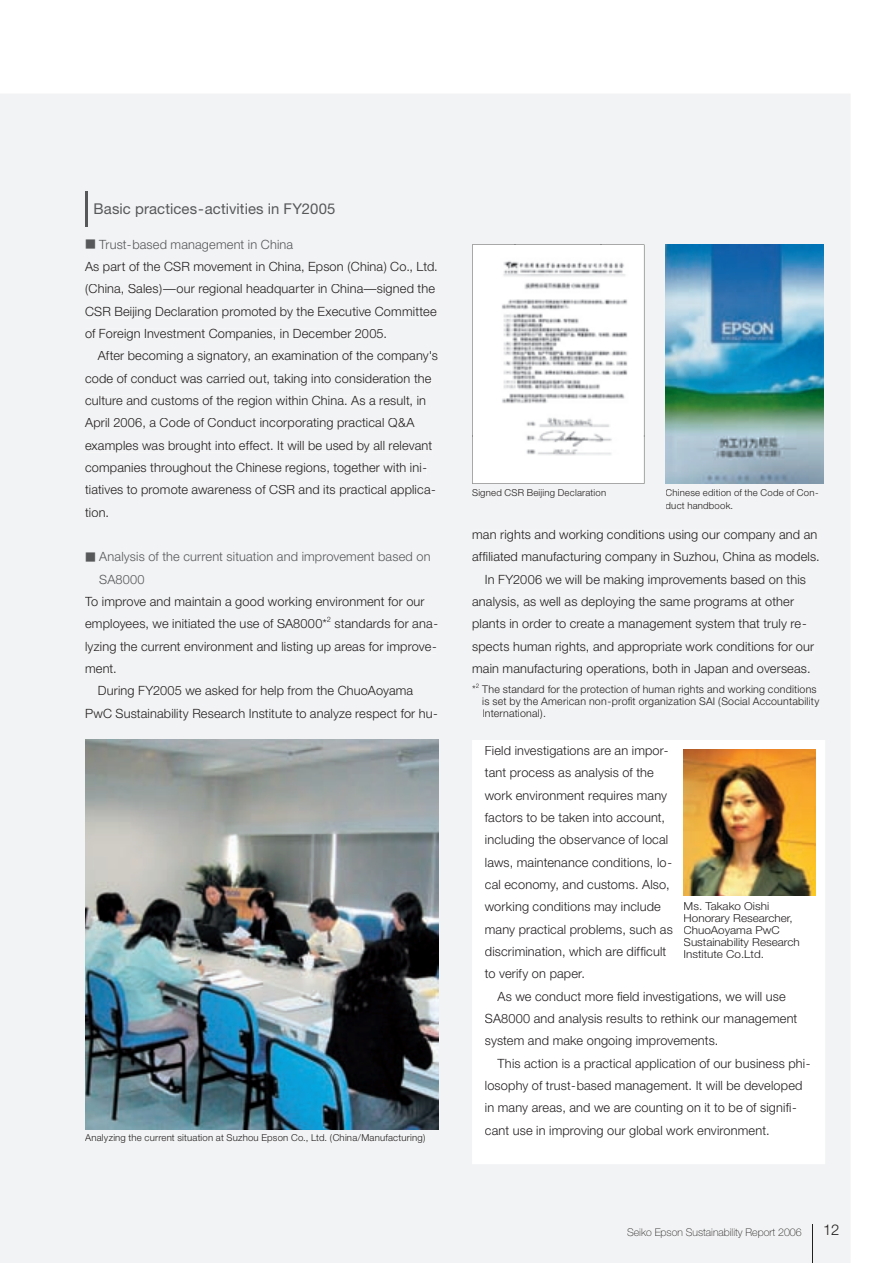
<style>
.page{position:relative;width:893px;height:1263px;background:#fff}
.page>*{position:absolute;margin:0;border:0;box-sizing:border-box;transform-origin:0 0}
.t1{font:14.85px "Helvetica Neue";letter-spacing:.005em;color:#57585a}
.t2{font:300 14.85px "Helvetica Neue";color:#231f20}
.t3{font:300 12.75px/22.4px "Helvetica Neue";letter-spacing:.01em;color:#231f20}
.t4{font:300 12.75px/22.4px "Helvetica Neue";letter-spacing:.01em;color:#57585a}
.t5{font:300 10.95px/12px "Helvetica Neue";color:#231f20;scale:1.07 1}
.t6{font:300 10.65px/11.7px "Helvetica Neue";letter-spacing:.02em;color:#231f20}
.t7{font:100 10.65px "Helvetica Neue";color:#231f20}
.t8{font:300 9.6px/12.8px "Helvetica Neue";letter-spacing:.02em;color:#231f20}
.t9{font:300 7.5px "Helvetica Neue";color:#231f20}
.t10{font:300 6.15px "Helvetica Neue";color:#231f20}
.s1{font-family:"Shin Go";font-size:10.65px;color:#57585a}
.s2{color:#57585a}
.s3{font-family:"Shin Go";font-size:10.65px}
</style>
<div class="page">
<div style="left:0;top:94px;width:850px;height:1169px;background:#f2f3f4"></div>
<svg style="left:472px;top:740px;width:353px;height:424px"></svg>
<hr style="left:812px;top:1225px;width:1px;height:38px;background:#231f20">
<div style="left:627px;top:1228px;width:174px;height:10px;background:#f2f3f4"></div>
<div style="left:824px;top:1225px;width:14px;height:10px;background:#f2f3f4"></div>
<svg style="left:472px;top:244px;width:172px;height:240px"></svg>
<img style="left:472px;top:435px;width:172px;height:48px">
<img style="left:472px;top:245px;width:44px;height:191px">
<img style="left:601px;top:245px;width:43px;height:191px">
<img style="left:515px;top:245px;width:86px;height:48px">
<div style="left:472px;top:489px;width:133px;height:9px;background:#f2f3f4"></div>
<img style="left:85px;top:740px;width:353px;height:389px">
<div style="left:85px;top:1134px;width:340px;height:9px;background:#f2f3f4"></div>
<img style="left:665px;top:244px;width:158px;height:240px">
<div style="left:666px;top:489px;width:152px;height:7px;background:#f2f3f4"></div>
<div style="left:666px;top:502px;width:66px;height:7px;background:#f2f3f4"></div>
<div style="left:486px;top:746px;width:182px;height:12px;background:#fff"></div>
<div style="left:485px;top:768px;width:169px;height:12px;background:#fff"></div>
<div style="left:485px;top:791px;width:182px;height:11px;background:#fff"></div>
<div style="left:485px;top:813px;width:180px;height:11px;background:#fff"></div>
<div style="left:486px;top:835px;width:182px;height:12px;background:#fff"></div>
<div style="left:486px;top:858px;width:185px;height:10px;background:#fff"></div>
<div style="left:485px;top:880px;width:184px;height:11px;background:#fff"></div>
<div style="left:485px;top:902px;width:176px;height:12px;background:#fff"></div>
<div style="left:485px;top:925px;width:188px;height:11px;background:#fff"></div>
<div style="left:485px;top:947px;width:181px;height:11px;background:#fff"></div>
<div style="left:485px;top:969px;width:99px;height:12px;background:#fff"></div>
<div style="left:497px;top:991px;width:288px;height:12px;background:#fff"></div>
<div style="left:485px;top:1014px;width:312px;height:12px;background:#fff"></div>
<div style="left:485px;top:1036px;width:232px;height:12px;background:#fff"></div>
<div style="left:497px;top:1058px;width:313px;height:12px;background:#fff"></div>
<div style="left:486px;top:1081px;width:316px;height:11px;background:#fff"></div>
<div style="left:486px;top:1103px;width:310px;height:12px;background:#fff"></div>
<div style="left:485px;top:1125px;width:283px;height:12px;background:#fff"></div>
<div style="left:684px;top:902px;width:84px;height:8px;background:#fff"></div>
<div style="left:684px;top:914px;width:108px;height:10px;background:#fff"></div>
<div style="left:684px;top:926px;width:95px;height:10px;background:#fff"></div>
<div style="left:684px;top:938px;width:116px;height:10px;background:#fff"></div>
<div style="left:684px;top:950px;width:79px;height:8px;background:#fff"></div>
<hr style="left:85px;top:191px;width:2px;height:35px;background:#57585a">
<div style="left:85px;top:262px;width:353px;height:11px;background:#f2f3f4"></div>
<div style="left:86px;top:284px;width:349px;height:12px;background:#f2f3f4"></div>
<div style="left:86px;top:306px;width:351px;height:12px;background:#f2f3f4"></div>
<div style="left:85px;top:329px;width:301px;height:12px;background:#f2f3f4"></div>
<div style="left:98px;top:351px;width:340px;height:12px;background:#f2f3f4"></div>
<div style="left:85px;top:374px;width:346px;height:11px;background:#f2f3f4"></div>
<div style="left:85px;top:396px;width:341px;height:12px;background:#f2f3f4"></div>
<div style="left:85px;top:418px;width:330px;height:12px;background:#f2f3f4"></div>
<div style="left:85px;top:441px;width:347px;height:11px;background:#f2f3f4"></div>
<div style="left:85px;top:463px;width:341px;height:12px;background:#f2f3f4"></div>
<div style="left:85px;top:485px;width:350px;height:12px;background:#f2f3f4"></div>
<div style="left:85px;top:508px;width:23px;height:9px;background:#f2f3f4"></div>
<div style="left:85px;top:597px;width:340px;height:12px;background:#f2f3f4"></div>
<div style="left:85px;top:619px;width:242px;height:12px;background:#f2f3f4"></div>
<svg style="left:327px;top:617px;width:4px;height:5px"></svg>
<div style="left:331px;top:619px;width:106px;height:9px;background:#f2f3f4"></div>
<div style="left:86px;top:641px;width:350px;height:12px;background:#f2f3f4"></div>
<div style="left:86px;top:664px;width:30px;height:9px;background:#f2f3f4"></div>
<div style="left:99px;top:686px;width:314px;height:12px;background:#f2f3f4"></div>
<div style="left:86px;top:708px;width:351px;height:12px;background:#f2f3f4"></div>
<div style="left:473px;top:530px;width:344px;height:12px;background:#f2f3f4"></div>
<div style="left:472px;top:552px;width:346px;height:12px;background:#f2f3f4"></div>
<div style="left:486px;top:574px;width:320px;height:12px;background:#f2f3f4"></div>
<div style="left:472px;top:597px;width:322px;height:12px;background:#f2f3f4"></div>
<div style="left:473px;top:619px;width:333px;height:12px;background:#f2f3f4"></div>
<div style="left:472px;top:641px;width:342px;height:12px;background:#f2f3f4"></div>
<div style="left:473px;top:664px;width:336px;height:11px;background:#f2f3f4"></div>
<svg style="left:472px;top:684px;width:7px;height:5px"></svg>
<div style="left:479px;top:686px;width:338px;height:10px;background:#f2f3f4"></div>
<div style="left:483px;top:697px;width:336px;height:10px;background:#f2f3f4"></div>
<div style="left:483px;top:709px;width:62px;height:10px;background:#f2f3f4"></div>
<img style="left:683px;top:749px;width:132px;height:146px">
<p class="t1" style="left:94px;top:200px;width:243px">Basic practices-activities in FY2005</p>
<p class="t3" style="left:85px;top:233px;width:354px"><span class="s1">■</span> <span class="s2">Trust-based management in China<br></span>As part of the CSR movement in China, Epson (China) Co., Ltd. (China, Sales)—our regional headquarter in China—signed the CSR Beijing Declaration promoted by the Executive Committee of Foreign Investment Companies, in December 2005.</p>
<p class="t3" style="left:85px;top:344px;width:354px;text-indent:13px">After becoming a signatory, an examination of the company's code of conduct was carried out, taking into consideration the culture and customs of the region within China. As a result, in April 2006, a Code of Conduct incorporating practical Q&amp;A examples was brought into effect. It will be used by all relevant companies throughout the Chinese regions, together with ini&shy;tiatives to promote awareness of CSR and its practical applica&shy;tion.</p>
<p class="t4" style="left:99px;top:545px;width:333px;text-indent:-14px"><span class="s3">■</span> Analysis of the current situation and improvement based on<br>SA8000</p>
<p class="t3" style="left:85px;top:590px;width:341px">To improve and maintain a good working environment for our employees, we initiated the use of SA8000*</p>
<p class="t9" style="left:327px;top:615px;width:6px">2</p>
<p class="t3" style="left:335px;top:612px;width:105px">standards for ana-</p>
<p class="t3" style="left:85px;top:635px;width:353px">lyzing the current environment and listing up areas for improve-</p>
<p class="t3" style="left:85px;top:657px;width:33px">ment.</p>
<p class="t3" style="left:98px;top:679px;width:317px">During FY2005 we asked for help from the ChuoAoyama</p>
<p class="t3" style="left:85px;top:702px;width:354px">PwC Sustainability Research Institute to analyze respect for hu-</p>
<p class="t8" style="left:85px;top:1131px;width:342px">Analyzing the current situation at Suzhou Epson Co., Ltd. (China/Manufacturing)</p>
<p class="t8" style="left:472px;top:486px;width:135px">Signed CSR Beijing Declaration</p>
<p class="t8" style="left:665px;top:486px;width:155px">Chinese edition of the Code of Con&shy;duct handbook.</p>
<p class="t3" style="left:472px;top:523px;width:347px">man rights and working conditions using our company and an</p>
<p class="t3" style="left:472px;top:545px;width:349px">affi liated manufacturing company in Suzhou, China as models.</p>
<p class="t3" style="left:485px;top:568px;width:323px">In FY2006 we will be making improvements based on this</p>
<p class="t3" style="left:472px;top:590px;width:323px">analysis, as well as deploying the same programs at other</p>
<p class="t3" style="left:472px;top:612px;width:336px">plants in order to create a management system that truly re-</p>
<p class="t3" style="left:472px;top:635px;width:344px">spects human rights, and appropriate work conditions for our</p>
<p class="t3" style="left:472px;top:657px;width:340px">main manufacturing operations, both in Japan and overseas.</p>
<p class="t6" style="left:472px;top:683px;width:5px">*</p>
<p class="t10" style="left:476px;top:682px;width:5px">2</p>
<p class="t6" style="left:482px;top:683px;width:338px">The standard for the protection of human rights and working conditions is set by the American non-profi t organization SAI (Social Accountability<br>International).</p>
<p class="t3" style="left:485px;top:739px;width:189px">Field investigations are an impor&shy;tant process as analysis of the work environment requires many factors to be taken into account, including the observance of local laws, maintenance conditions, lo&shy;cal economy, and customs. Also, working conditions may include many practical problems, such as discrimination, which are diffi cult to verify on paper.</p>
<p class="t3" style="left:485px;top:985px;width:314px;text-indent:13px">As we conduct more fi eld investigations, we will use<br>SA8000 and analysis results to rethink our management system and make ongoing improvements.</p>
<p class="t3" style="left:485px;top:1052px;width:327px;text-indent:13px">This action is a practical application of our business phi&shy;losophy of trust-based management. It will be developed in many areas, and we are counting on it to be of signifi - cant use in improving our global work environment.</p>
<p class="t5" style="left:683px;top:900px;width:110px">Ms. Takako Oishi<br>Honorary Researcher,<br>ChuoAoyama PwC<br>Sustainability Research<br>Institute Co.Ltd.</p>
<p class="t7" style="left:627px;top:1226px;width:176px">Seiko Epson Sustainability Report 2006</p>
<p class="t2" style="left:823px;top:1221px;width:18px">12</p>
</div>
